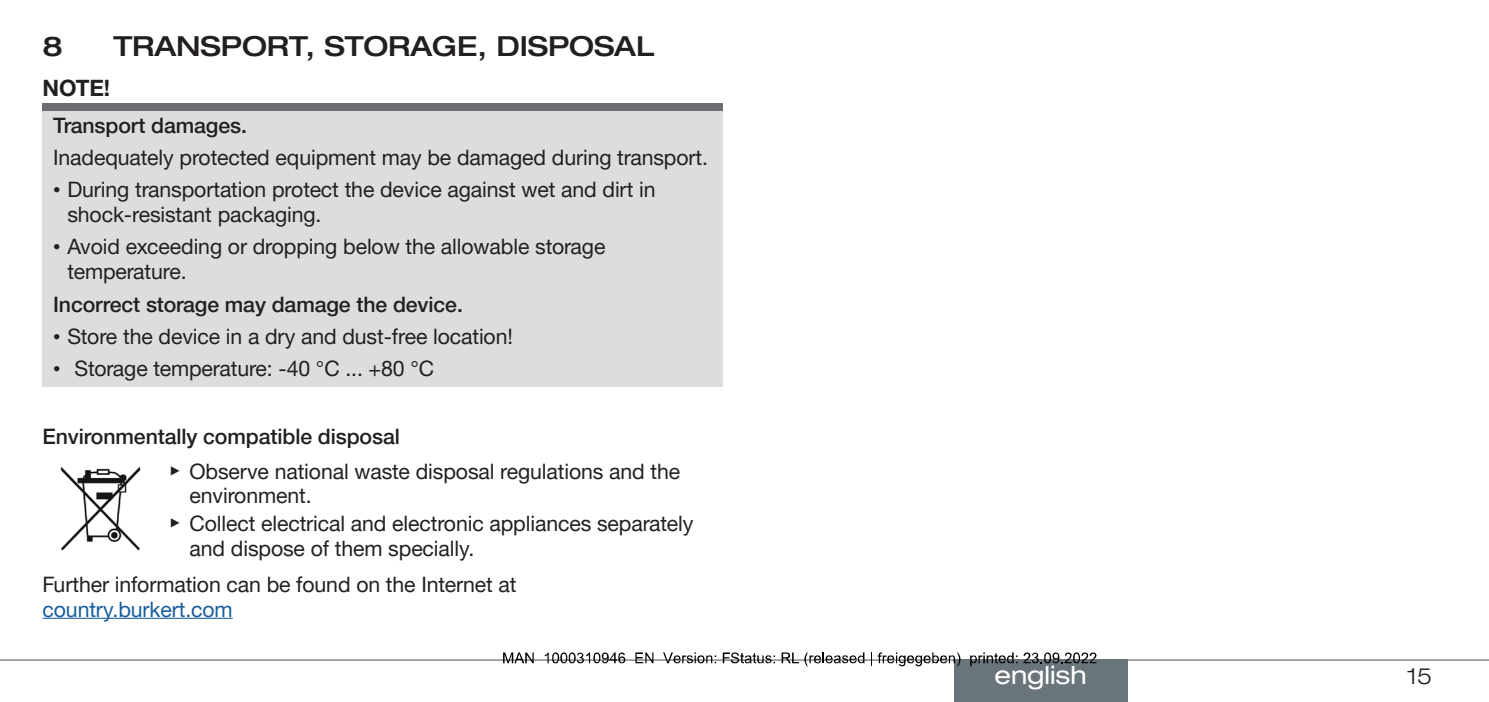
<style>
.page{position:relative;width:1489px;height:702px;background:#fff}
.page>*{position:absolute;margin:0;border:0;box-sizing:border-box;transform-origin:0 0}
.t1{font:500 expanded 27.5px "Helvetica Neue LTW1 G";letter-spacing:-.005em;color:#231f20}
.t2{font:expanded 25px "Helvetica Neue LTW1 G";color:#fff}
.SI-Wort{font:700 22.5px "Helvetica Neue LTW1 G";color:#231f20}
.t3{font:300 expanded 22.5px "Helvetica Neue LTW1 G";color:#231f20}
.Fließtext{font:21.25px/25px "Helvetica Neue LTW1 G";letter-spacing:-.005em;color:#231f20}
.HI-Text{font:21.25px "Helvetica Neue LTW1 G";letter-spacing:-.005em;color:#231f20}
.HI-Text-2{font:500 21.25px "Helvetica Neue LTW1 G";letter-spacing:-.005em;color:#231f20}
.SI-Art{font:500 21.25px "Helvetica Neue LTW1 G";letter-spacing:-.005em;color:#231f20}
.s1{font-family:"Arial Unicode MS"}
.s2{color:#175d9e}
</style>
<div class="page">
<hr style="left:0;top:659px;width:1488px;height:1px;background:#6a747b">
<div style="left:43px;top:103px;width:680px;height:8px;background:#6c6d70"></div>
<div style="left:43px;top:111px;width:680px;height:275px;background:#dcdddf"></div>
<img style="left:60px;top:467px;width:81px;height:84px">
<hr style="left:43px;top:617px;width:190px;height:1px;background:#175d9e">
<div style="left:953px;top:659px;width:174px;height:43px;background:#6a747b"></div>
<svg style="left:503px;top:652px;width:30px;height:11px"></svg>
<svg style="left:545px;top:652px;width:80px;height:11px"></svg>
<svg style="left:635px;top:652px;width:18px;height:11px"></svg>
<svg style="left:663px;top:652px;width:53px;height:11px"></svg>
<svg style="left:722px;top:652px;width:53px;height:11px"></svg>
<svg style="left:781px;top:652px;width:83px;height:14px"></svg>
<svg style="left:871px;top:652px;width:89px;height:14px"></svg>
<svg style="left:970px;top:652px;width:47px;height:14px"></svg>
<svg style="left:1023px;top:652px;width:73px;height:11px"></svg>
<p class="t1" style="left:43px;top:28px;width:22px">8</p>
<p class="t1" style="left:113px;top:28px;width:542px">TRANSPORT, STORAGE, DISPOSAL</p>
<p class="SI-Wort" style="left:43px;top:74px;width:69px">NOTE!</p>
<p class="HI-Text-2" style="left:53px;top:113px;width:195px">Transport damages.</p>
<p class="HI-Text" style="left:53px;top:144px;width:656px">Inadequately protected equipment may be damaged during transport.</p>
<p class="Fließtext" style="left:67px;top:177px;width:589px;text-indent:-14px"><span class="s1">•</span> During transportation protect the device against wet and dirt in shock-resistant packaging.</p>
<p class="Fließtext" style="left:67px;top:234px;width:539px;text-indent:-14px"><span class="s1">•</span> Avoid exceeding or dropping below the allowable storage temperature.</p>
<p class="HI-Text-2" style="left:53px;top:291px;width:411px">Incorrect storage may damage the device.</p>
<p class="Fließtext" style="left:53px;top:323px;width:461px"><span class="s1">•</span> Store the device in a dry and dust-free location!</p>
<p class="Fließtext" style="left:53px;top:355px;width:382px"><span class="s1">•</span> Storage temperature: -40 °C ... +80 °C</p>
<p class="SI-Art" style="left:43px;top:423px;width:359px">Environmentally compatible disposal</p>
<p class="Fließtext" style="left:189px;top:459px;width:492px;line-height:24px;text-indent:-21px"><span class="s1">▶</span> Observe national waste disposal regulations and the environment.</p>
<p class="Fließtext" style="left:189px;top:511px;width:505px;text-indent:-21px"><span class="s1">▶</span> Collect electrical and electronic appliances separately and dispose of them specially.</p>
<p class="Fließtext" style="left:43px;top:571px;width:475px">Further information can be found on the Internet at <span class="s2">country.burkert.com</span></p>
<p class="t2" style="left:994px;top:659px;width:94px">english</p>
<p class="t3" style="left:1406px;top:661px;width:27px">15</p>
</div>
